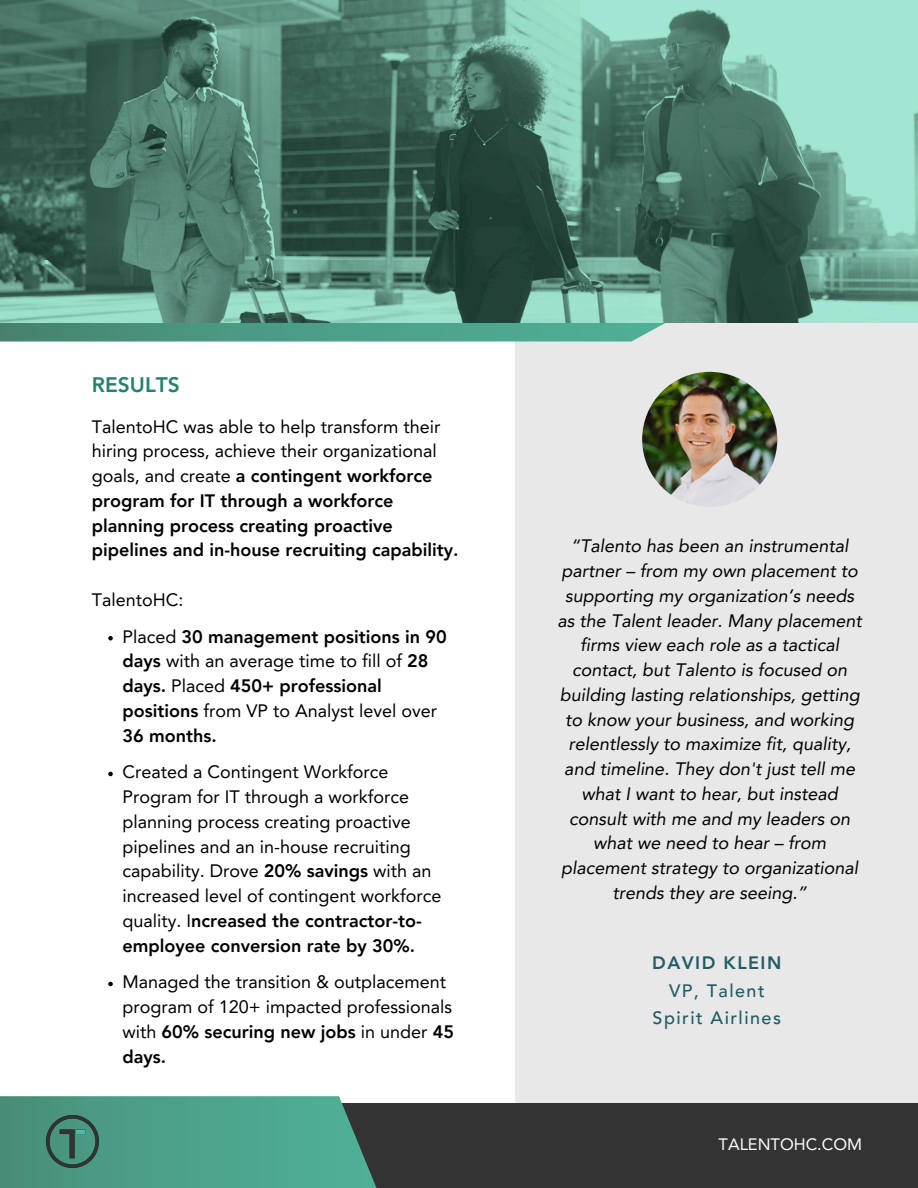
<style>
.page{position:relative;width:918px;height:1188px;background:#fff}
.page>*{position:absolute;margin:0;border:0;box-sizing:border-box;transform-origin:0 0}
.t1{font:800 21px "Avenir LT Pro";color:#25826c}
.t2{font:italic 18px/24.8px "Avenir LT Pro";color:#000;text-align:center}
.t3{font:18px/24.8px "Avenir LT Pro";color:#000}
.t4{font:800 18px/24.8px "Avenir LT Pro";color:#000}
.t5{font:500 18px "Avenir LT Pro";letter-spacing:.08em;color:#215d65}
.t6{font:800 18px "Avenir LT Pro";letter-spacing:.08em;color:#215d65}
.t7{font:16.5px "Avenir LT Pro";color:#fff}
.s1{font-weight:400}
.s2{font-weight:800}
</style>
<div class="page">
<svg style="left:108px;top:636px;width:5px;height:4px"></svg>
<svg style="left:108px;top:772px;width:5px;height:4px"></svg>
<svg style="left:108px;top:982px;width:5px;height:4px"></svg>
<div style="left:516px;top:163px;width:402px;height:993px;background:#e8e8e8"></div>
<svg style="left:0;top:323px;width:665px;height:19px;background:#53a08a"></svg>
<img style="left:0;top:0;width:918px;height:323px">
<div style="left:237px;top:1103px;width:681px;height:85px;background:#333"></div>
<svg style="left:0;top:1096px;width:377px;height:92px;background:#4c9c86"></svg>
<img style="left:47px;top:1116px;width:52px;height:51px">
<img style="left:642px;top:372px;width:135px;height:135px;border-radius:50%">
<p class="t1" style="left:92px;top:376px;width:90px">RESULTS</p>
<p class="t4" style="left:92px;top:416px;width:368px"><span class="s1">TalentoHC was able to help transform their hiring process, achieve their organizational goals, and create</span> a contingent workforce program for IT through a workforce planning process creating proactive pipelines and in-house recruiting capability.</p>
<p class="t3" style="left:92px;top:589px;width:93px">TalentoHC:</p>
<p class="t4" style="left:122px;top:626px;width:326px"><span class="s1">Placed</span> 30 management positions in 90 days <span class="s1">with an average time to fill of</span> 28 days. <span class="s1">Placed</span> 450+ professional positions <span class="s1">from VP to Analyst level over<br></span>36 months.</p>
<h2 class="t3" style="left:122px;top:761px;width:321px">Created a Contingent Workforce Program for IT through a workforce planning process creating proactive pipelines and an in-house recruiting capability. Drove <span class="s2">20% savings</span> with an increased level of contingent workforce quality. I<span class="s2">ncreased the contractor-to&shy;employee conversion rate by 30%.</span></h2>
<h4 class="t3" style="left:122px;top:971px;width:333px">Managed the transition &amp; outplacement program of 120+ impacted professionals with <span class="s2">60% securing new jobs</span> in under <span class="s2">45 days.</span></h4>
<p class="t2" style="left:558px;top:535px;width:306px">“Talento has been an instrumental partner – from my own placement to supporting my organization’s needs as the Talent leader. Many placement firms view each role as a tactical contact, but Talento is focused on building lasting relationships, getting to know your business, and working relentlessly to maximize fit, quality, and timeline. They don't just tell me what I want to hear, but instead consult with me and my leaders on what we need to hear – from placement strategy to organizational trends they are seeing.”</p>
<p class="t6" style="left:652px;top:955px;width:131px">DAVID KLEIN</p>
<h3 class="t5" style="left:669px;top:983px;width:97px">VP, Talent</h3>
<p class="t5" style="left:653px;top:1011px;width:130px">Spirit Airlines</p>
<p class="t7" style="left:719px;top:1138px;width:145px">TALENTOHC.COM</p>
</div>
